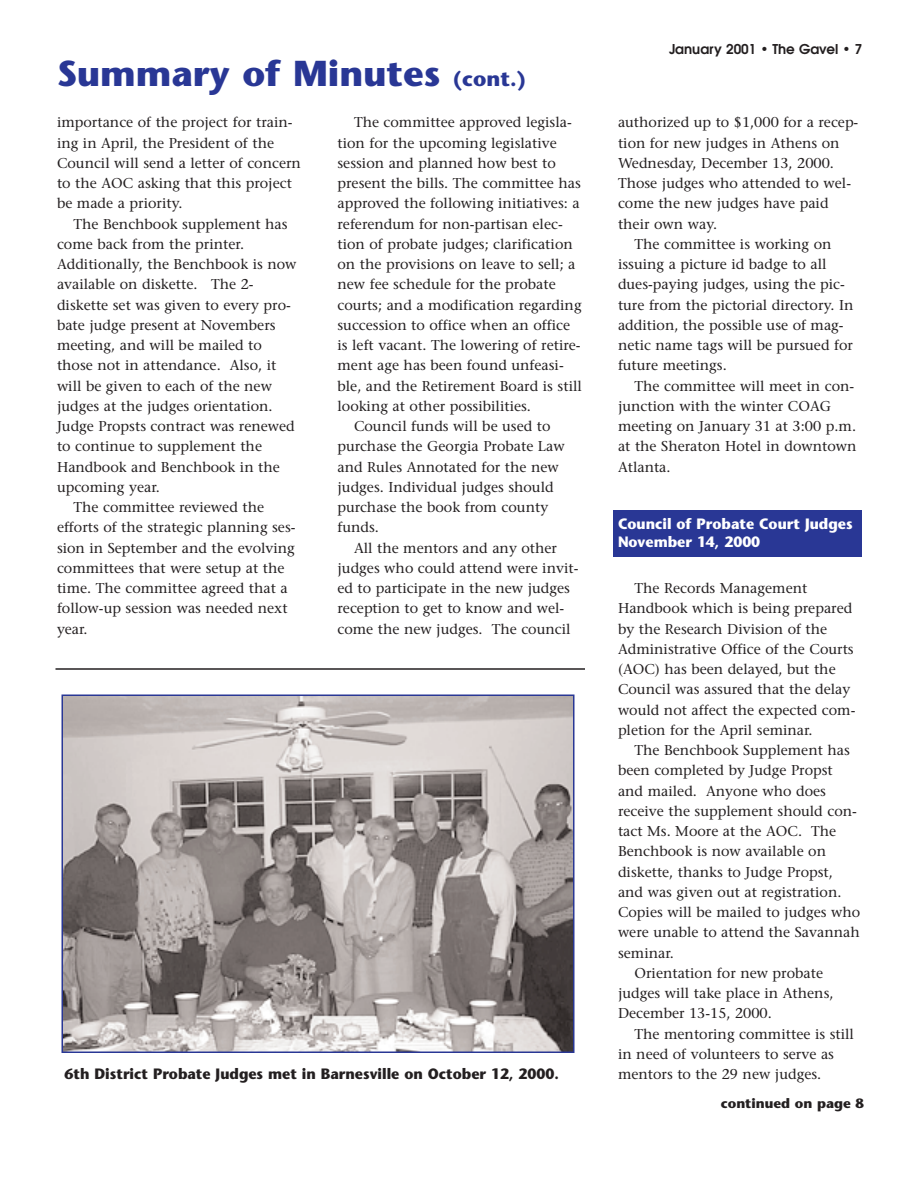
<style>
.page{position:relative;width:918px;height:1188px;background:#fff}
.page>*{position:absolute;margin:0;border:0;box-sizing:border-box;transform-origin:0 0}
.t1{font:700 36px "Stone Sans";color:#293795}
.t2{font:700 15px "Stone Sans";color:#231f20;scale:.95 1}
.t3{font:700 15px/18px "Stone Sans";color:#fff;scale:.95 1}
.t4{font:14.25px/20.2px "Stone Serif";color:#231f20}
.t5{font:600 13.5px "Avant Garde";color:#231f20}
.t6{font:700 13.5px "Stone Sans";color:#231f20}
.s1{font-size:21px}
</style>
<div class="page">
<div style="left:614px;top:510px;width:248px;height:46px;background:#293795"></div>
<img style="left:65px;top:697px;width:506px;height:353px">
<div style="left:62px;top:694px;width:512px;height:359px;border:2px solid #293795"></div>
<hr style="left:56px;top:668px;width:529px;height:2px;background:#231f20">
<h1 class="t1" style="left:57px;top:60px;width:470px">Summary of Minutes <span class="s1">(cont.)</span></h1>
<p class="t4" style="left:57px;top:114px;width:245px">importance of the project for train&shy;ing in April, the President of the<br>Council will send a letter of concern to the AOC asking that this project be made a priority.</p>
<p class="t4" style="left:73px;top:215px;width:216px">The Benchbook supplement has</p>
<p class="t4" style="left:57px;top:235px;width:189px">come back from the printer.</p>
<p class="t4" style="left:57px;top:256px;width:241px">Additionally, the Benchbook is now</p>
<p class="t4" style="left:57px;top:276px;width:198px">available on diskette. The 2-</p>
<p class="t4" style="left:57px;top:296px;width:235px">diskette set was given to every pro-</p>
<p class="t4" style="left:57px;top:316px;width:220px">bate judge present at Novembers</p>
<p class="t4" style="left:57px;top:337px;width:206px">meeting, and will be mailed to</p>
<p class="t4" style="left:57px;top:357px;width:221px">those not in attendance. Also, it</p>
<p class="t4" style="left:57px;top:377px;width:217px">will be given to each of the new</p>
<p class="t4" style="left:57px;top:397px;width:217px">judges at the judges orientation.</p>
<p class="t4" style="left:57px;top:418px;width:239px">Judge Propsts contract was renewed</p>
<p class="t4" style="left:57px;top:438px;width:207px">to continue to supplement the</p>
<p class="t4" style="left:57px;top:458px;width:224px">Handbook and Benchbook in the</p>
<p class="t4" style="left:57px;top:478px;width:104px">upcoming year.</p>
<p class="t4" style="left:73px;top:499px;width:192px">The committee reviewed the</p>
<p class="t4" style="left:57px;top:519px;width:240px">efforts of the strategic planning ses-</p>
<p class="t4" style="left:57px;top:539px;width:239px">sion in September and the evolving</p>
<p class="t4" style="left:57px;top:559px;width:229px">committees that were setup at the</p>
<p class="t4" style="left:57px;top:580px;width:232px">time. The committee agreed that a</p>
<p class="t4" style="left:57px;top:600px;width:232px">follow-up session was needed next</p>
<p class="t4" style="left:57px;top:620px;width:32px">year.</p>
<p class="t4" style="left:354px;top:114px;width:219px">The committee approved legisla-</p>
<p class="t4" style="left:338px;top:134px;width:221px">tion for the upcoming legislative</p>
<p class="t4" style="left:338px;top:154px;width:220px">session and planned how best to</p>
<p class="t4" style="left:338px;top:175px;width:245px">present the bills. The committee has</p>
<p class="t4" style="left:338px;top:195px;width:244px">approved the following initiatives: a</p>
<p class="t4" style="left:338px;top:215px;width:227px">referendum for non-partisan elec-</p>
<p class="t4" style="left:338px;top:235px;width:237px">tion of probate judges; clarification</p>
<p class="t4" style="left:338px;top:256px;width:240px">on the provisions on leave to sell; a</p>
<p class="t4" style="left:338px;top:276px;width:220px">new fee schedule for the probate</p>
<p class="t4" style="left:338px;top:296px;width:246px">courts; and a modification regarding</p>
<p class="t4" style="left:338px;top:316px;width:234px">succession to office when an office</p>
<p class="t4" style="left:338px;top:337px;width:245px">is left vacant. The lowering of retire-</p>
<p class="t4" style="left:338px;top:357px;width:228px">ment age has been found unfeasi-</p>
<p class="t4" style="left:338px;top:377px;width:246px">ble, and the Retirement Board is still</p>
<p class="t4" style="left:338px;top:397px;width:195px">looking at other possibilities.</p>
<p class="t4" style="left:354px;top:418px;width:198px">Council funds will be used to</p>
<p class="t4" style="left:338px;top:438px;width:229px">purchase the Georgia Probate Law</p>
<p class="t4" style="left:338px;top:458px;width:223px">and Rules Annotated for the new</p>
<p class="t4" style="left:338px;top:478px;width:218px">judges. Individual judges should</p>
<p class="t4" style="left:338px;top:499px;width:212px">purchase the book from county</p>
<p class="t4" style="left:338px;top:519px;width:43px">funds.</p>
<p class="t4" style="left:354px;top:539px;width:205px">All the mentors and any other</p>
<p class="t4" style="left:338px;top:559px;width:242px">judges who could attend were invit-</p>
<p class="t4" style="left:338px;top:580px;width:234px">ed to participate in the new judges</p>
<p class="t4" style="left:338px;top:600px;width:228px">reception to get to know and wel-</p>
<p class="t4" style="left:338px;top:620px;width:235px">come the new judges. The council</p>
<p class="t2" style="left:64px;top:1068px;width:522px">6th District Probate Judges met in Barnesville on October 12, 2000.</p>
<p class="t5" style="left:669px;top:44px;width:195px">January 2001 • The Gavel • 7</p>
<p class="t4" style="left:618px;top:114px;width:242px">authorized up to $1,000 for a recep-</p>
<p class="t4" style="left:618px;top:134px;width:223px">tion for new judges in Athens on</p>
<p class="t4" style="left:618px;top:154px;width:218px">Wednesday, December 13, 2000.</p>
<p class="t4" style="left:618px;top:175px;width:235px">Those judges who attended to wel-</p>
<p class="t4" style="left:618px;top:195px;width:212px">come the new judges have paid</p>
<p class="t4" style="left:618px;top:215px;width:101px">their own way.</p>
<p class="t4" style="left:634px;top:235px;width:199px">The committee is working on</p>
<p class="t4" style="left:618px;top:256px;width:210px">issuing a picture id badge to all</p>
<p class="t4" style="left:618px;top:276px;width:228px">dues-paying judges, using the pic-</p>
<p class="t4" style="left:618px;top:296px;width:237px">ture from the pictorial directory. In</p>
<p class="t4" style="left:618px;top:316px;width:227px">addition, the possible use of mag-</p>
<p class="t4" style="left:618px;top:337px;width:236px">netic name tags will be pursued for</p>
<p class="t4" style="left:618px;top:357px;width:110px">future meetings.</p>
<p class="t4" style="left:634px;top:377px;width:221px">The committee will meet in con-</p>
<p class="t4" style="left:618px;top:397px;width:215px">junction with the winter COAG</p>
<p class="t4" style="left:618px;top:418px;width:240px">meeting on January 31 at 3:00 p.m.</p>
<p class="t4" style="left:618px;top:438px;width:240px">at the Sheraton Hotel in downtown</p>
<p class="t4" style="left:618px;top:458px;width:54px">Atlanta.</p>
<p class="t3" style="left:618px;top:516px;width:248px">Council of Probate Court Judges<br>November 14, 2000</p>
<p class="t4" style="left:618px;top:580px;width:239px;text-indent:16px">The Records Management<br>Handbook which is being prepared by the Research Division of the<br>Administrative Office of the Courts (AOC) has been delayed, but the<br>Council was assured that the delay would not affect the expected com&shy;pletion for the April seminar.</p>
<p class="t4" style="left:635px;top:742px;width:217px">The Benchbook Supplement has</p>
<p class="t4" style="left:618px;top:762px;width:216px">been completed by Judge Propst</p>
<p class="t4" style="left:618px;top:782px;width:209px">and mailed. Anyone who does</p>
<p class="t4" style="left:618px;top:802px;width:240px">receive the supplement should con-</p>
<p class="t4" style="left:618px;top:823px;width:220px">tact Ms. Moore at the AOC. The</p>
<p class="t4" style="left:618px;top:843px;width:210px">Benchbook is now available on</p>
<p class="t4" style="left:618px;top:863px;width:216px">diskette, thanks to Judge Propst,</p>
<p class="t4" style="left:618px;top:883px;width:225px">and was given out at registration.</p>
<p class="t4" style="left:618px;top:904px;width:244px">Copies will be mailed to judges who</p>
<p class="t4" style="left:618px;top:924px;width:243px">were unable to attend the Savannah</p>
<p class="t4" style="left:618px;top:944px;width:57px">seminar.</p>
<p class="t4" style="left:635px;top:964px;width:190px">Orientation for new probate</p>
<p class="t4" style="left:618px;top:985px;width:217px">judges will take place in Athens,</p>
<p class="t4" style="left:618px;top:1005px;width:155px">December 13-15, 2000.</p>
<p class="t4" style="left:635px;top:1025px;width:221px">The mentoring committee is still</p>
<p class="t4" style="left:618px;top:1045px;width:218px">in need of volunteers to serve as</p>
<p class="t4" style="left:618px;top:1066px;width:205px">mentors to the 29 new judges.</p>
<p class="t6" style="left:721px;top:1098px;width:145px">continued on page 8</p>
</div>
